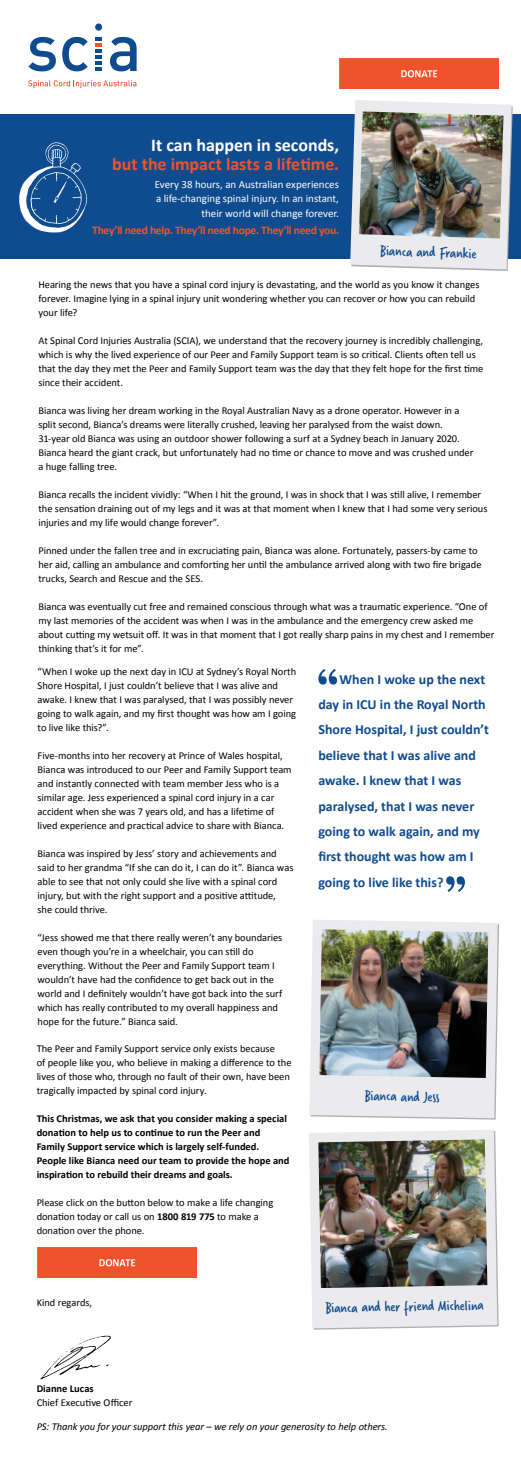
<style>
.page{position:relative;width:521px;height:1481px;background:#fff}
.page>*{position:absolute;margin:0;border:0;box-sizing:border-box;transform-origin:0 0}
.t1{font:700 18.03px "Calibri";letter-spacing:-.005em;color:#f0532a}
.t2{font:700 18.03px "Calibri";letter-spacing:-.005em;color:#fff}
.t3{font:15.4px "Verveine";color:#0f4b8f}
.t4{font:700 14px/25.4px "Calibri";color:#0f4b8f}
.t5{font:700 11.55px "Calibri";letter-spacing:-.025em;color:#f0532a}
.t6{font:10.94px/14.4px "Calibri";color:#fff;text-align:right}
.t7{font:10.5px/14px "Calibri";letter-spacing:-.005em;color:#000}
.t8{font:700 10.5px/14px "Calibri";color:#000}
.t9{font:italic 10.5px "Calibri";letter-spacing:-.01em;color:#000}
.s1{font-weight:700}
</style>
<div class="page">
<svg style="left:28px;top:80px;width:108px;height:8px"></svg>
<svg style="left:28px;top:37px;width:28px;height:34px"></svg>
<svg style="left:62px;top:37px;width:26px;height:34px"></svg>
<svg style="left:110px;top:37px;width:27px;height:34px"></svg>
<svg style="left:95px;top:37px;width:7px;height:34px"></svg>
<div style="left:95px;top:23px;width:7px;height:8px;background:#0f4b8f;border-radius:50%"></div>
<div style="left:0;top:114px;width:521px;height:145px;background:#0f4b8f"></div>
<svg style="left:350px;top:100px;width:163px;height:171px"></svg>
<img style="left:359px;top:111px;width:144px;height:127px">
<img style="left:19px;top:142px;width:69px;height:91px">
<svg style="left:309px;top:920px;width:189px;height:198px;background:#eae9eb"></svg>
<img style="left:319px;top:929px;width:169px;height:149px">
<svg style="left:318px;top:669px;width:19px;height:15px"></svg>
<svg style="left:446px;top:876px;width:19px;height:16px"></svg>
<img style="left:40px;top:1335px;width:71px;height:45px">
<svg style="left:309px;top:1130px;width:188px;height:198px;background:#eae9eb"></svg>
<img style="left:318px;top:1139px;width:169px;height:149px">
<div style="left:339px;top:59px;width:159px;height:29px;background:#f0522b"></div>
<div style="left:38px;top:1248px;width:159px;height:29px;background:#f0522b"></div>
<h1 class="t2" style="left:151px;top:133px;width:189px">It can happen in seconds,</h1>
<h1 class="t1" style="left:112px;top:153px;width:228px">but the impact lasts a lifetime.</h1>
<p class="t6" style="left:155px;top:177px;width:186px">Every 38 hours, an Australian experiences a life-changing spinal injury. In an instant, their world will change forever.</p>
<p class="t5" style="left:92px;top:223px;width:248px">They’ll need help. They’ll need hope. They’ll need you.</p>
<h2 class="t3" style="left:380px;top:240px;width:98px;rotate:2deg">Bianca and Frankie</h2>
<p class="t7" style="left:38px;top:277px;width:442px">Hearing the news that you have a spinal cord injury is devastating, and the world as you know it changes forever. Imagine lying in a spinal injury unit wondering whether you can recover or how you can rebuild your life?</p>
<p class="t7" style="left:38px;top:333px;width:446px">At Spinal Cord Injuries Australia (SCIA), we understand that the recovery journey is incredibly challenging, which is why the lived experience of our Peer and Family Support team is so critical. Clients often tell us that the day they met the Peer and Family Support team was the day that they felt hope for the first time since their accident.</p>
<p class="t7" style="left:38px;top:403px;width:436px">Bianca was living her dream working in the Royal Australian Navy as a drone operator. However in a split second, Bianca’s dreams were literally crushed, leaving her paralysed from the waist down.<br>31-year old Bianca was using an outdoor shower following a surf at a Sydney beach in January 2020.<br>Bianca heard the giant crack, but unfortunately had no time or chance to move and was crushed under a huge falling tree.</p>
<p class="t7" style="left:38px;top:487px;width:450px">Bianca recalls the incident vividly: “When I hit the ground, I was in shock that I was still alive, I remember the sensation draining out of my legs and it was at that moment when I knew that I had some very serious injuries and my life would change forever”.</p>
<p class="t7" style="left:38px;top:543px;width:445px">Pinned under the fallen tree and in excruciating pain, Bianca was alone. Fortunately, passers-by came to her aid, calling an ambulance and comforting her until the ambulance arrived along with two fire brigade trucks, Search and Rescue and the SES.</p>
<p class="t7" style="left:38px;top:599px;width:457px">Bianca was eventually cut free and remained conscious through what was a traumatic experience. “One of my last memories of the accident was when I was in the ambulance and the emergency crew asked me about cutting my wetsuit off. It was in that moment that I got really sharp pains in my chest and I remember thinking that’s it for me”.</p>
<p class="t7" style="left:38px;top:665px;width:260px">“When I woke up the next day in ICU at Sydney’s Royal North Shore Hospital, I just couldn’t believe that I was alive and awake. I knew that I was paralysed, that I was possibly never going to walk again, and my first thought was how am I going to live like this?”.</p>
<p class="t7" style="left:38px;top:749px;width:256px">Five-months into her recovery at Prince of Wales hospital, Bianca was introduced to our Peer and Family Support team and instantly connected with team member Jess who is a similar age. Jess experienced a spinal cord injury in a car accident when she was 7 years old, and has a lifetime of lived experience and practical advice to share with Bianca.</p>
<p class="t7" style="left:38px;top:847px;width:257px">Bianca was inspired by Jess’ story and achievements and said to her grandma “If she can do it, I can do it”. Bianca was able to see that not only could she live with a spinal cord injury, but with the right support and a positive attitude,<br>she could thrive.</p>
<p class="t7" style="left:38px;top:931px;width:246px">“Jess showed me that there really weren’t any boundaries even though you’re in a wheelchair, you can still do everything. Without the Peer and Family Support team I wouldn’t have had the confidence to get back out in the world and I definitely wouldn’t have got back into the surf which has really contributed to my overall happiness and hope for the future.” Bianca said.</p>
<p class="t7" style="left:37px;top:1041px;width:256px">The Peer and Family Support service only exists because<br>of people like you, who believe in making a difference to the lives of those who, through no fault of their own, have been tragically impacted by spinal cord injury.</p>
<p class="t8" style="left:37px;top:1111px;width:254px">This Christmas, we ask that you consider making a special donation to help us to continue to run the Peer and Family Support service which is largely self-funded.<br>People like Bianca need our team to provide the hope and inspiration to rebuild their dreams and goals.</p>
<p class="t7" style="left:37px;top:1195px;width:238px">Please click on the button below to make a life changing donation today or call us on <span class="s1">1800 819 775</span> to make a donation over the phone.</p>
<h3 class="t4" style="left:318px;top:666px;width:172px;text-indent:21px">When I woke up the next day in ICU in the Royal North<br>Shore Hospital, I just couldn’t believe that I was alive and awake. I knew that I was paralysed, that I was never going to walk again, and my first thought was how am I going to live like this?</h3>
<h2 class="t3" style="left:365px;top:1085px;width:77px;rotate:1deg">Bianca and Jess</h2>
<p class="t7" style="left:37px;top:1295px;width:57px">Kind regards,</p>
<h2 class="t3" style="left:325px;top:1297px;width:160px;rotate:-1deg">Bianca and her friend Michelina</h2>
<p class="t8" style="left:37px;top:1381px;width:59px">Dianne Lucas</p>
<p class="t7" style="left:37px;top:1395px;width:97px">Chief Executive Officer</p>
<p class="t9" style="left:37px;top:1419px;width:353px">PS: Thank you for your support this year – we rely on your generosity to help others.</p>
</div>
